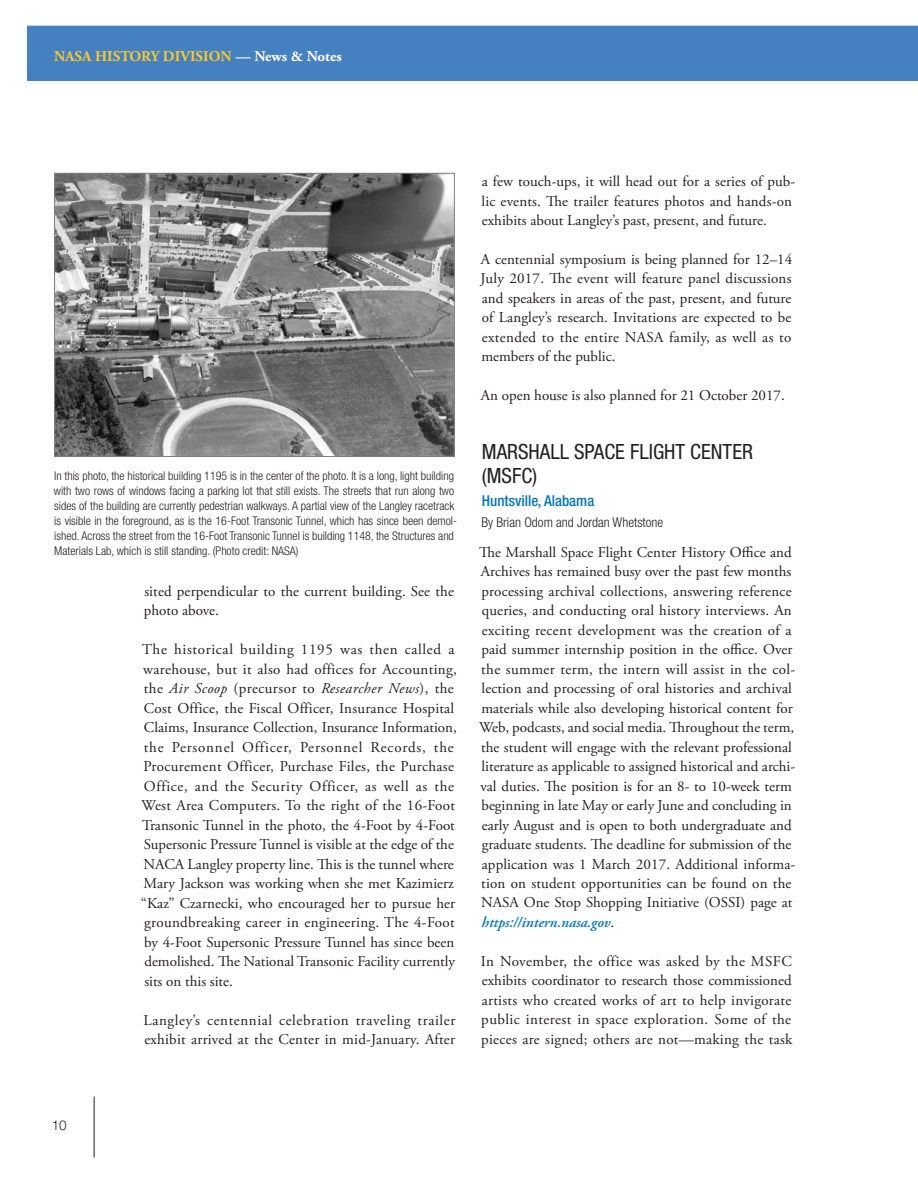
<style>
.page{position:relative;width:918px;height:1188px;background:#fff}
.page>*{position:absolute;margin:0;border:0;box-sizing:border-box;transform-origin:0 0}
.t1{font:condensed 21px/24px "Helvetica Neue LT Std";color:#231f20}
.Body{font:15px/19.5px "Adobe Garamond Pro";letter-spacing:.005em;color:#231f20}
.Body-2{font:15px/19.5px "Adobe Garamond Pro";letter-spacing:.04em;color:#231f20}
.t2{font:700 15px "Adobe Garamond Pro";color:#fac82f}
.H3_-_under_Heading{font:500 condensed 15px "Helvetica Neue LT Std";color:#0673ba}
.Credits{font:300 condensed 13.5px "Helvetica Neue LT Std";color:#231f20}
.t3{font:300 13.5px "Helvetica Neue LT Std";color:#231f20}
.t4{font:300 condensed 12px/15px "Helvetica Neue LT Std";color:#231f20}
.s1{color:#fff}
.s2{font-style:italic}
.s3{font-weight:600;font-style:italic;color:#0673ba}
</style>
<div class="page">
<hr style="left:94px;top:1097px;width:1px;height:60px;background:#231f20">
<div style="left:27px;top:26px;width:891px;height:55px;background:#4580c1"></div>
<img style="left:56px;top:175px;width:397px;height:280px">
<div style="left:54px;top:173px;width:401px;height:284px;border:1px solid #7e8083"></div>
<p class="t2" style="left:54px;top:47px;width:289px">NASA HISTORY DIVISION <span class="s1">— News &amp; Notes</span></p>
<p class="t4" style="left:54px;top:468px;width:405px">In this photo, the historical building 1195 is in the center of the photo. It is a long, light building with two rows of windows facing a parking lot that still exists. The streets that run along two sides of the building are currently pedestrian walkways. A partial view of the Langley racetrack is visible in the foreground, as is the 16-Foot Transonic Tunnel, which has since been demol&shy;ished. Across the street from the 16-Foot Transonic Tunnel is building 1148, the Structures and Materials Lab, which is still standing. (Photo credit: NASA)</p>
<p class="Body" style="left:144px;top:582px;width:312px">sited perpendicular to the current building. See the photo above.</p>
<p class="Body" style="left:141px;top:640px;width:318px">The historical building 1195 was then called a warehouse, but it also had offices for Accounting, the <span class="s2">Air Scoop</span> (precursor to <span class="s2">Researcher News</span>), the Cost Office, the Fiscal Officer, Insurance Hospital Claims, Insurance Collection, Insurance Information, the Personnel Officer, Personnel Records, the Procurement Officer, Purchase Files, the Purchase Office, and the Security Officer, as well as the West Area Computers. To the right of the 16-Foot Transonic Tunnel in the photo, the 4-Foot by 4-Foot Supersonic Pressure Tunnel is visible at the edge of the NACA Langley property line. This is the tunnel where Mary Jackson was working when she met Kazimierz “Kaz” Czarnecki, who encouraged her to pursue her groundbreaking career in engineering. The 4-Foot by 4-Foot Supersonic Pressure Tunnel has since been demolished. The National Transonic Facility currently sits on this site.</p>
<p class="Body-2" style="left:144px;top:1011px;width:313px">Langley’s centennial celebration traveling trailer exhibit arrived at the Center in mid-January. After</p>
<p class="Body" style="left:482px;top:172px;width:315px">a few touch-ups, it will head out for a series of pub&shy;lic events. The trailer features photos and hands-on exhibits about Langley’s past, present, and future.</p>
<p class="Body" style="left:481px;top:250px;width:313px;text-align:justify">A centennial symposium is being planned for 12–14<br>July 2017. The event will feature panel discussions and speakers in areas of the past, present, and future of Langley’s research. Invitations are expected to be extended to the entire NASA family, as well as to members of the public.</p>
<p class="Body" style="left:481px;top:387px;width:305px">An open house is also planned for 21 October 2017.</p>
<h2 class="t1" style="left:482px;top:439px;width:273px">MARSHALL SPACE FLIGHT CENTER (MSFC)</h2>
<h3 class="H3_-_under_Heading" style="left:482px;top:491px;width:114px">Huntsville, Alabama</h3>
<p class="Credits" style="left:482px;top:514px;width:183px">By Brian Odom and Jordan Whetstone</p>
<p class="Body" style="left:479px;top:543px;width:318px">The Marshall Space Flight Center History Office and Archives has remained busy over the past few months processing archival collections, answering reference queries, and conducting oral history interviews. An exciting recent development was the creation of a paid summer internship position in the office. Over the summer term, the intern will assist in the col&shy;lection and processing of oral histories and archival materials while also developing historical content for Web, podcasts, and social media. Throughout the term, the student will engage with the relevant professional literature as applicable to assigned historical and archi&shy;val duties. The position is for an 8- to 10-week term beginning in late May or early June and concluding in early August and is open to both undergraduate and graduate students. The deadline for submission of the application was 1 March 2017. Additional informa&shy;tion on student opportunities can be found on the NASA One Stop Shopping Initiative (OSSI) page at <span class="s3">https://intern.nasa.gov</span>.</p>
<p class="Body" style="left:481px;top:952px;width:313px;text-align:justify">In November, the office was asked by the MSFC exhibits coordinator to research those commissioned artists who created works of art to help invigorate public interest in space exploration. Some of the pieces are signed; others are not—making the task</p>
<p class="t3" style="left:52px;top:1117px;width:17px">10</p>
</div>
